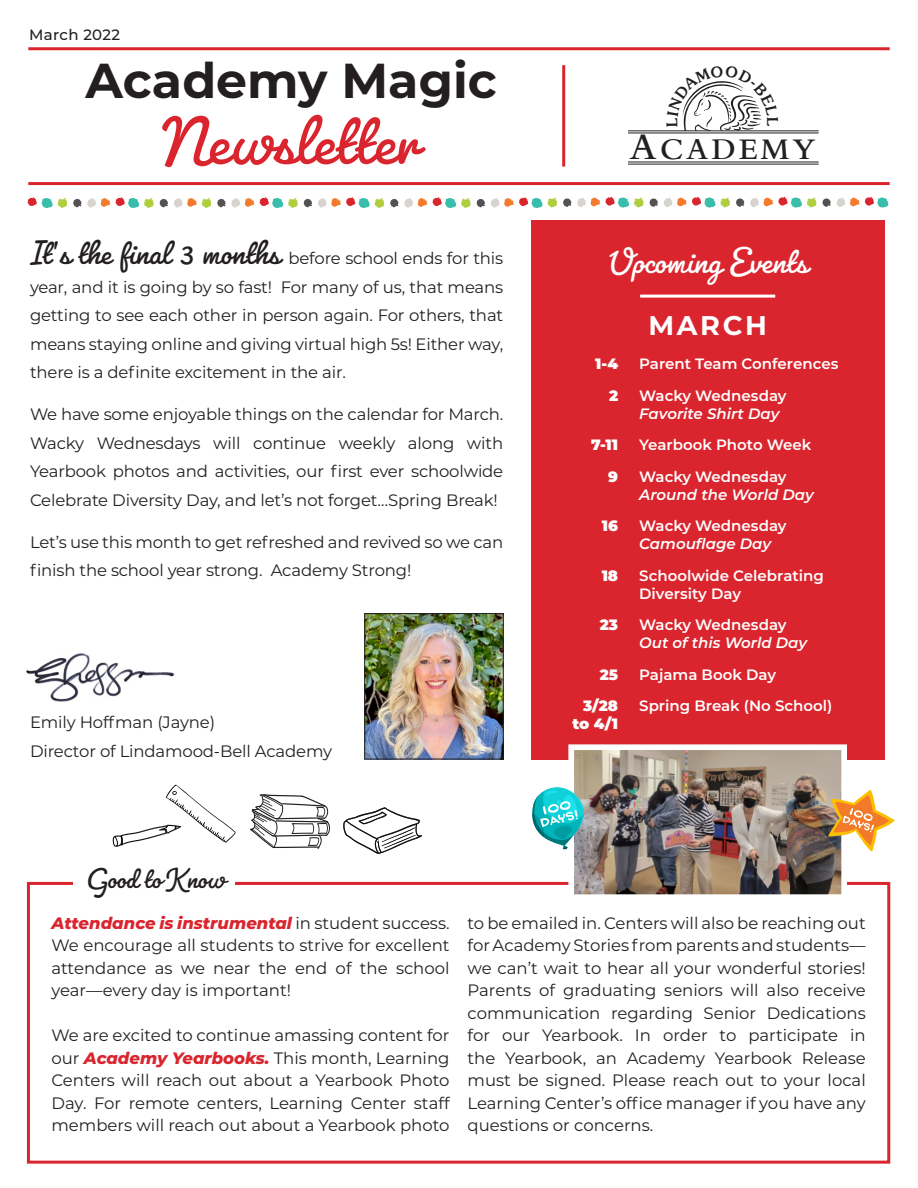
<style>
.page{position:relative;width:918px;height:1188px;background:#fff}
.page>*{position:absolute;margin:0;border:0;box-sizing:border-box;transform-origin:0 0}
.t1{font:75px "Pacifico";color:#da252e}
.t2{font:700 49.05px "Montserrat";color:#231f20}
.t3{font:37.5px "Pacifico";color:#fff}
.t4{font:600 31.2px "Bembo";letter-spacing:.1em;color:#231f20}
.t5{font:30px "Pacifico";color:#231f20}
.t6{font:700 27px "Montserrat";letter-spacing:.1em;color:#fff}
.t7{font:16.5px/22.5px "Montserrat";letter-spacing:-.01em;color:#231f20;text-align:justify}
.t8{font:600 15px/18px "Montserrat";color:#fff}
.t9{font:italic 600 15px/18px "Montserrat";color:#fff}
.t10{font:900 15px/18px "Montserrat";color:#fff;text-align:right}
.t11{font:500 15px "Montserrat";letter-spacing:.02em;color:#231f20}
.t12{font:3px "Times";color:#231f20}
.s1{font-family:"Pacifico";font-size:36px}
.s2{font-size:38.25px}
.s3{font-style:normal}
.s4{font-style:italic}
.s5{font-weight:800;font-style:italic;color:#da252e}
</style>
<div class="page">
<div style="left:27px;top:882px;width:863px;height:282px;border:3px solid #da252e"></div>
<div style="left:531px;top:220px;width:353px;height:539px;background:#da252e"></div>
<hr style="left:640px;top:295px;width:135px;height:3px;background:#fff">
<img style="left:366px;top:615px;width:135px;height:142px">
<div style="left:364px;top:613px;width:139px;height:146px;border:1px solid #231f20"></div>
<svg style="left:837px;top:197px;width:51px;height:11px"></svg>
<svg style="left:823px;top:198px;width:8px;height:9px"></svg>
<svg style="left:736px;top:197px;width:80px;height:11px"></svg>
<svg style="left:664px;top:197px;width:66px;height:11px"></svg>
<svg style="left:650px;top:198px;width:8px;height:9px"></svg>
<svg style="left:563px;top:197px;width:80px;height:11px"></svg>
<svg style="left:477px;top:197px;width:80px;height:11px"></svg>
<svg style="left:390px;top:197px;width:81px;height:11px"></svg>
<svg style="left:304px;top:197px;width:80px;height:11px"></svg>
<svg style="left:217px;top:197px;width:81px;height:11px"></svg>
<svg style="left:160px;top:198px;width:51px;height:10px"></svg>
<svg style="left:73px;top:197px;width:81px;height:11px"></svg>
<svg style="left:27px;top:197px;width:40px;height:11px"></svg>
<hr style="left:628px;top:133px;width:191px;height:1px;background:#231f20">
<hr style="left:628px;top:131px;width:191px;height:1px;background:#231f20">
<hr style="left:628px;top:162px;width:191px;height:1px;background:#231f20">
<hr style="left:628px;top:164px;width:191px;height:1px;background:#231f20">
<hr style="left:28px;top:47px;width:862px;height:3px;background:#da252e">
<hr style="left:28px;top:182px;width:862px;height:3px;background:#da252e">
<hr style="left:562px;top:65px;width:3px;height:102px;background:#da252e">
<img style="left:26px;top:653px;width:149px;height:49px">
<div style="left:74px;top:861px;width:161px;height:42px;background:#fff"></div>
<img style="left:575px;top:751px;width:265px;height:142px">
<div style="left:568px;top:744px;width:279px;height:156px;border:6px solid #fff"></div>
<svg style="left:828px;top:790px;width:67px;height:62px"></svg>
<svg style="left:532px;top:779px;width:61px;height:71px"></svg>
<svg style="left:250px;top:794px;width:80px;height:55px"></svg>
<svg style="left:113px;top:785px;width:123px;height:62px"></svg>
<svg style="left:343px;top:807px;width:79px;height:47px"></svg>
<svg style="left:667px;top:81px;width:111px;height:51px"></svg>
<p class="t11" style="left:29px;top:24px;width:93px">March 2022</p>
<p class="t2" style="left:86px;top:45px;width:413px">Academy Magic</p>
<p class="t1" style="left:163px;top:94px;width:258px">Newsletter</p>
<p class="t7" style="left:30px;top:244px;width:475px;line-height:28.5px"><span class="s1">It’s the final 3 months</span> before school ends for this year, and it is going by so fast! For many of us, that means getting to see each other in person again. For others, that means staying online and giving virtual high 5s! Either way, there is a definite excitement in the air.</p>
<p class="t7" style="left:30px;top:400px;width:475px;line-height:28.5px">We have some enjoyable things on the calendar for March.<br>Wacky Wednesdays will continue weekly along with Yearbook photos and activities, our first ever schoolwide Celebrate Diversity Day, and let’s not forget…Spring Break!</p>
<p class="t7" style="left:30px;top:527px;width:475px;line-height:28.5px">Let’s use this month to get refreshed and revived so we can finish the school year strong. Academy Strong!</p>
<p class="t7" style="left:30px;top:708px;width:304px;line-height:28.5px">Emily Hoffman (Jayne)<br>Director of Lindamood-Bell Academy</p>
<p class="t5" style="left:86px;top:860px;width:140px">Good to Know</p>
<p class="t4" style="left:630px;top:132px;width:188px"><span class="s2">A</span>CADEMY</p>
<p class="t12" style="left:738px;top:150px;width:6px">TM</p>
<p class="t3" style="left:608px;top:238px;width:200px">Upcoming Events</p>
<p class="t6" style="left:648px;top:306px;width:120px">MARCH</p>
<p class="t10" style="left:595px;top:354px;width:24px">1-4</p>
<p class="t10" style="left:609px;top:386px;width:11px">2</p>
<p class="t10" style="left:591px;top:435px;width:28px">7-11</p>
<p class="t10" style="left:608px;top:467px;width:11px">9</p>
<p class="t10" style="left:602px;top:516px;width:18px">16</p>
<p class="t10" style="left:602px;top:566px;width:18px">18</p>
<p class="t10" style="left:600px;top:615px;width:20px">23</p>
<p class="t10" style="left:600px;top:665px;width:20px">25</p>
<p class="t10" style="left:572px;top:696px;width:47px">3/28 to 4/1</p>
<p class="t8" style="left:639px;top:354px;width:201px">Parent Team Conferences</p>
<p class="t9" style="left:639px;top:386px;width:149px"><span class="s3">Wacky Wednesday<br></span>Favorite Shirt Day</p>
<p class="t8" style="left:639px;top:435px;width:174px">Yearbook Photo Week</p>
<p class="t9" style="left:639px;top:467px;width:176px"><span class="s3">Wacky Wednesday<br></span>Around the World Day</p>
<p class="t8" style="left:639px;top:516px;width:149px">Wacky Wednesday<br><span class="s4">Camouflage Day</span></p>
<p class="t8" style="left:639px;top:566px;width:186px">Schoolwide Celebrating<br>Diversity Day</p>
<p class="t9" style="left:639px;top:615px;width:169px"><span class="s3">Wacky Wednesday<br></span>Out of this World Day</p>
<p class="t8" style="left:639px;top:665px;width:138px">Pajama Book Day</p>
<p class="t8" style="left:639px;top:696px;width:195px">Spring Break (No School)</p>
<p class="t7" style="left:51px;top:911px;width:400px"><span class="s5">Attendance is instrumental</span> in student success.<br>We encourage all students to strive for excellent attendance as we near the end of the school year—every day is important!</p>
<p class="t7" style="left:51px;top:1024px;width:400px">We are excited to continue amassing content for our <span class="s5">Academy Yearbooks.</span> This month, Learning Centers will reach out about a Yearbook Photo Day. For remote centers, Learning Center staff members will reach out about a Yearbook photo</p>
<p class="t7" style="left:468px;top:911px;width:400px">to be emailed in. Centers will also be reaching out for Academy Stories from parents and students— we can’t wait to hear all your wonderful stories!<br>Parents of graduating seniors will also receive communication regarding Senior Dedications for our Yearbook. In order to participate in the Yearbook, an Academy Yearbook Release must be signed. Please reach out to your local Learning Center’s office manager if you have any questions or concerns.</p>
</div>
